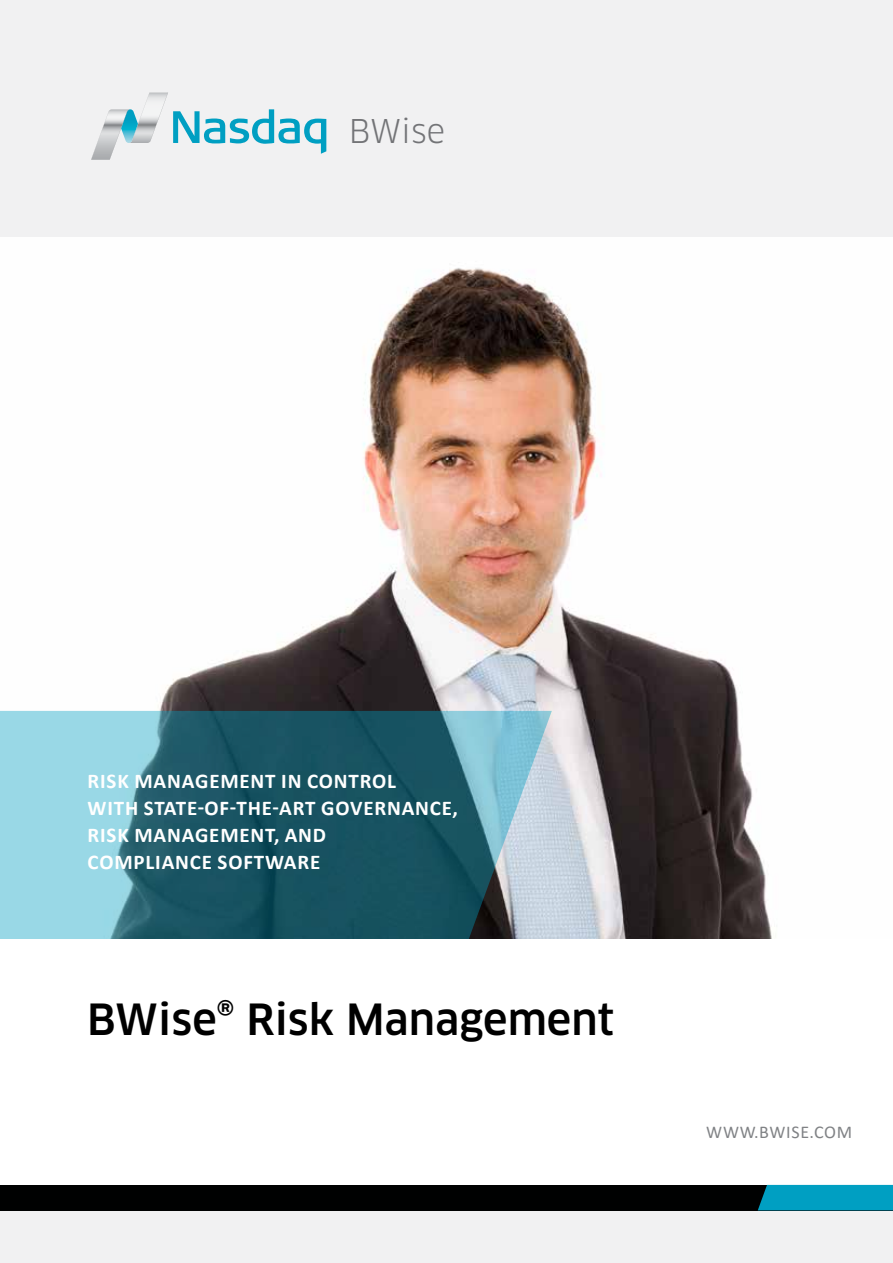
<style>
.page{position:relative;width:893px;height:1263px;background:#f1f1f2}
.page>*{position:absolute;margin:0;border:0;box-sizing:border-box;transform-origin:0 0}
.t1{font:500 42px "Clan OT";color:#000}
.t2{font:31.95px "Clan Pro";letter-spacing:-.01em;color:#737477}
.t3{font:700 21px/27px "Calibri";letter-spacing:.04em;color:#fff}
.t4{font:18px "Calibri";letter-spacing:.04em;color:#808285}
</style>
<div class="page">
<img style="left:0;top:237px;width:893px;height:703px">
<svg style="left:91px;top:93px;width:235px;height:67px"></svg>
<svg style="left:0;top:711px;width:552px;height:229px;background:#4b8391"></svg>
<div style="left:0;top:940px;width:893px;height:245px;background:#fff"></div>
<div style="left:0;top:1185px;width:893px;height:25px;background:#000101"></div>
<div style="left:758px;top:1185px;width:135px;height:25px;background:#009fc2"></div>
<h2 class="t2" style="left:349px;top:112px;width:98px">BWise</h2>
<p class="t3" style="left:88px;top:767px;width:372px">RISK MANAGEMENT IN CONTROL<br>WITH STATE-OF-THE-ART GOVERNANCE,<br>RISK MANAGEMENT, AND<br>COMPLIANCE SOFTWARE</p>
<h1 class="t1" style="left:87px;top:995px;width:529px">BWise® Risk Management</h1>
<p class="t4" style="left:706px;top:1119px;width:147px">WWW.BWISE.COM</p>
</div>
